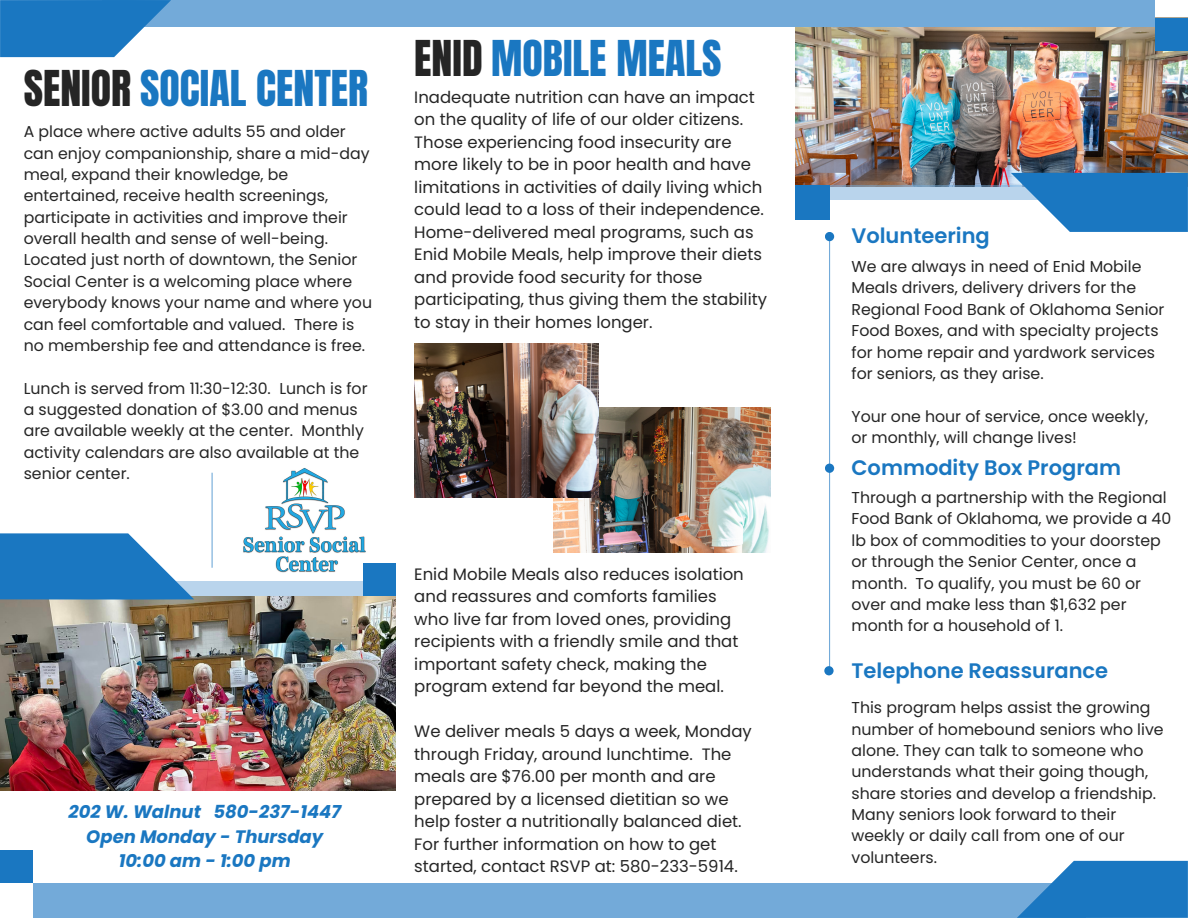
<style>
.page{position:relative;width:1188px;height:918px;background:#fff}
.page>*{position:absolute;margin:0;border:0;box-sizing:border-box;transform-origin:0 0}
.t1{font:42px "Anton";color:#1a77c1}
.t2{font:600 21px "Poppins";color:#1a77c1}
.t3{font:italic 700 18px/24.8px "Poppins";color:#1a77c1;text-align:center}
.t4{font:16.5px/22.5px "Poppins";color:#252525}
.t5{font:15.75px/21.3px "Poppins";color:#252525}
.s1{color:#252525}
</style>
<div class="page">
<div style="left:33px;top:883px;width:1052px;height:35px;background:#73aad9"></div>
<svg style="left:1017px;top:861px;width:171px;height:57px"></svg>
<img style="left:795px;top:27px;width:393px;height:158px">
<div style="left:103px;top:0;width:1052px;height:27px;background:#73aad9"></div>
<svg style="left:0;top:0;width:171px;height:57px"></svg>
<img style="left:0;top:596px;width:396px;height:195px">
<div style="left:0;top:850px;width:33px;height:33px;background:#1a77c1"></div>
<div style="left:1155px;top:18px;width:33px;height:33px;background:#1a77c1"></div>
<hr style="left:829px;top:232px;width:1px;height:439px;background:#73aad9">
<svg style="left:829px;top:185px;width:182px;height:15px;background:#afc9e1"></svg>
<div style="left:795px;top:185px;width:34px;height:34px;background:#1a77c1"></div>
<div style="left:825px;top:232px;width:9px;height:9px;background:#1a77c1;border-radius:50%"></div>
<div style="left:825px;top:464px;width:9px;height:9px;background:#1a77c1;border-radius:50%"></div>
<div style="left:824px;top:666px;width:10px;height:9px;background:#1a77c1;border-radius:50%"></div>
<svg style="left:1011px;top:173px;width:177px;height:59px;background:#3d8cca"></svg>
<div style="left:137px;top:582px;width:259px;height:14px;background:#b9d4ec"></div>
<img style="left:243px;top:468px;width:123px;height:105px">
<div style="left:363px;top:563px;width:33px;height:33px;background:#1a77c1"></div>
<svg style="left:0;top:533px;width:194px;height:67px"></svg>
<hr style="left:212px;top:473px;width:1px;height:95px;background:#73aad9">
<img style="left:554px;top:407px;width:217px;height:145px">
<img style="left:414px;top:344px;width:185px;height:154px">
<p class="t1" style="left:24px;top:59px;width:346px"><span class="s1">SENIOR</span> SOCIAL CENTER</p>
<h1 class="t5" style="left:24px;top:121px;width:350px">A place where active adults 55 and older can enjoy companionship, share a mid-day meal, expand their knowledge, be entertained, receive health screenings, participate in activities and improve their overall health and sense of well-being.<br>Located just north of downtown, the Senior Social Center is a welcoming place where everybody knows your name and where you can feel comfortable and valued. There is no membership fee and attendance is free.</h1>
<h1 class="t5" style="left:24px;top:378px;width:345px">Lunch is served from 11:30-12:30. Lunch is for a suggested donation of $3.00 and menus are available weekly at the center. Monthly activity calendars are also available at the senior center.</h1>
<p class="t3" style="left:68px;top:799px;width:274px">202 W. Walnut 580-237-1447<br>Open Monday - Thursday<br>10:00 am - 1:00 pm</p>
<p class="t1" style="left:414px;top:28px;width:309px"><span class="s1">ENID</span> MOBILE MEALS</p>
<h1 class="t4" style="left:414px;top:86px;width:354px">Inadequate nutrition can have an impact on the quality of life of our older citizens.<br>Those experiencing food insecurity are more likely to be in poor health and have limitations in activities of daily living which could lead to a loss of their independence.<br>Home-delivered meal programs, such as Enid Mobile Meals, help improve their diets and provide food security for those participating, thus giving them the stability to stay in their homes longer.</h1>
<h1 class="t4" style="left:414px;top:563px;width:331px">Enid Mobile Meals also reduces isolation and reassures and comforts families who live far from loved ones, providing recipients with a friendly smile and that important safety check, making the program extend far beyond the meal.</h1>
<h4 class="t4" style="left:414px;top:720px;width:339px">We deliver meals 5 days a week, Monday through Friday, around lunchtime. The meals are $76.00 per month and are prepared by a licensed dietitian so we help foster a nutritionally balanced diet.<br>For further information on how to get started, contact RSVP at: 580-233-5914.</h4>
<p class="t2" style="left:852px;top:221px;width:140px">Volunteering</p>
<h2 class="t5" style="left:852px;top:256px;width:315px">We are always in need of Enid Mobile Meals drivers, delivery drivers for the Regional Food Bank of Oklahoma Senior Food Boxes, and with specialty projects for home repair and yardwork services for seniors, as they arise.</h2>
<p class="t5" style="left:852px;top:405px;width:298px">Your one hour of service, once weekly, or monthly, will change lives!</p>
<p class="t2" style="left:852px;top:453px;width:271px">Commodity Box Program</p>
<p class="t5" style="left:852px;top:487px;width:321px">Through a partnership with the Regional Food Bank of Oklahoma, we provide a 40 lb box of commodities to your doorstep or through the Senior Center, once a month. To qualify, you must be 60 or over and make less than $1,632 per month for a household of 1.</p>
<p class="t2" style="left:852px;top:655px;width:258px">Telephone Reassurance</p>
<h2 class="t5" style="left:852px;top:697px;width:314px">This program helps assist the growing number of homebound seniors who live alone. They can talk to someone who understands what their going though, share stories and develop a friendship.<br>Many seniors look forward to their weekly or daily call from one of our volunteers.</h2>
</div>
